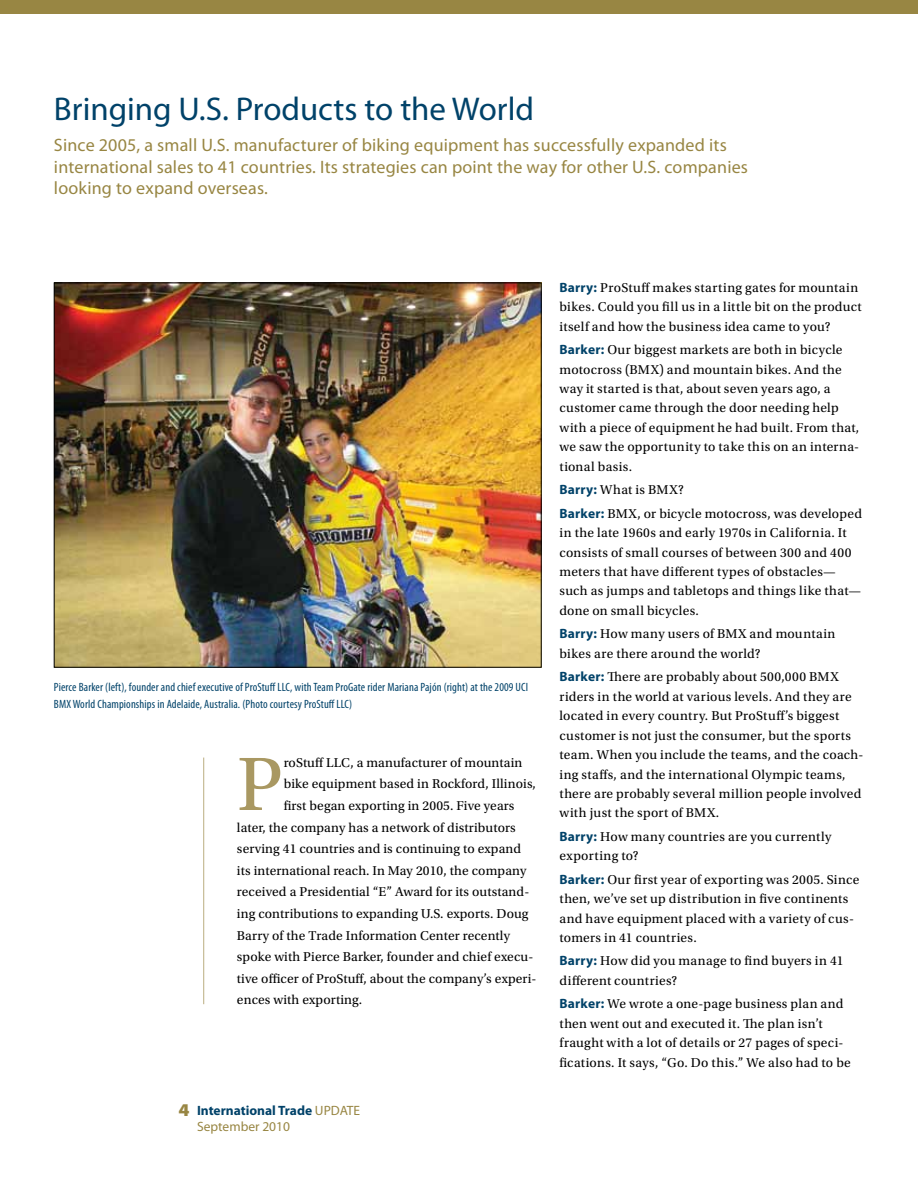
<style>
.page{position:relative;width:918px;height:1188px;background:#fff}
.page>*{position:absolute;margin:0;border:0;box-sizing:border-box;transform-origin:0 0}
.t1{font:79.65px "Utopia Std";color:#a99862}
.t2{font:33px "Myriad Pro";color:#004269}
.t3{font:18px/21.6px "Myriad Pro";letter-spacing:.01em;color:#988643}
.t4{font:900 semi-expanded 18px "Myriad Pro";color:#988643}
.t5{font:13.5px/19.5px "Utopia Std";letter-spacing:.015em;color:#000}
.t6{font:13.5px/16.2px "Myriad Pro";color:#988643}
.t7{font:condensed 12px/16.5px "Myriad Pro";letter-spacing:.01em;color:#004269}
.s1{font-weight:700;color:#004269}
.s2{font-family:"Myriad Pro";font-weight:700;color:#004269}
</style>
<div class="page">
<div style="left:0;top:0;width:918px;height:14px;background:#988643"></div>
<img style="left:56px;top:285px;width:483px;height:380px">
<hr style="left:203px;top:758px;width:1px;height:246px;background:#bbad81">
<h2 class="t2" style="left:54px;top:91px;width:482px">Bringing U.S. Products to the World</h2>
<h3 class="t3" style="left:54px;top:135px;width:696px">Since 2005, a small U.S. manufacturer of biking equipment has successfully expanded its international sales to 41 countries. Its strategies can point the way for other U.S. companies looking to expand overseas.</h3>
<p class="t7" style="left:54px;top:679px;width:476px">Pierce Barker (left), founder and chief executive of ProStuff LLC, with Team ProGate rider Mariana Pajón (right) at the 2009 UCI<br>BMX World Championships in Adelaide, Australia. (Photo courtesy ProStuff LLC)</p>
<h1 class="t1" style="left:237px;top:741px;width:47px">P</h1>
<p class="t5" style="left:284px;top:753px;width:240px">roStuff LLC, a manufacturer of mountain</p>
<p class="t5" style="left:284px;top:775px;width:254px">bike equipment based in Rockford, Illinois,</p>
<p class="t5" style="left:284px;top:796px;width:232px">first began exporting in 2005. Five years</p>
<p class="t5" style="left:237px;top:818px;width:280px">later, the company has a network of distributors</p>
<p class="t5" style="left:237px;top:839px;width:286px">serving 41 countries and is continuing to expand</p>
<p class="t5" style="left:237px;top:861px;width:291px">its international reach. In May 2010, the company</p>
<p class="t5" style="left:237px;top:883px;width:294px">received a Presidential “E” Award for its outstand-</p>
<p class="t5" style="left:237px;top:904px;width:293px">ing contributions to expanding U.S. exports. Doug</p>
<p class="t5" style="left:237px;top:926px;width:275px">Barry of the Trade Information Center recently</p>
<p class="t5" style="left:237px;top:947px;width:298px">spoke with Pierce Barker, founder and chief execu-</p>
<p class="t5" style="left:237px;top:969px;width:301px">tive officer of ProStuff, about the company’s experi-</p>
<p class="t5" style="left:237px;top:991px;width:127px">ences with exporting.</p>
<h3 class="t4" style="left:178px;top:1099px;width:13px">4</h3>
<p class="t6" style="left:197px;top:1103px;width:165px"><span class="s1">International Trade</span> UPDATE<br>September 2010</p>
<p class="t5" style="left:559px;top:278px;width:304px"><span class="s2">Barry:</span> ProStuff makes starting gates for mountain bikes. Could you fill us in a little bit on the product itself and how the business idea came to you?</p>
<p class="t5" style="left:559px;top:340px;width:301px"><span class="s2">Barker:</span> Our biggest markets are both in bicycle motocross (BMX) and mountain bikes. And the way it started is that, about seven years ago, a customer came through the door needing help with a piece of equipment he had built. From that, we saw the opportunity to take this on an interna&shy;tional basis.</p>
<p class="t5" style="left:559px;top:478px;width:304px;line-height:23.2px"><span class="s2">Barry:</span> What is BMX?<br><span class="s2">Barker:</span> BMX, or bicycle motocross, was developed</p>
<p class="t5" style="left:559px;top:523px;width:303px">in the late 1960s and early 1970s in California. It consists of small courses of between 300 and 400 meters that have different types of obstacles— such as jumps and tabletops and things like that— done on small bicycles.</p>
<p class="t5" style="left:559px;top:624px;width:278px"><span class="s2">Barry:</span> How many users of BMX and mountain bikes are there around the world?</p>
<p class="t5" style="left:559px;top:667px;width:305px"><span class="s2">Barker:</span> There are probably about 500,000 BMX riders in the world at various levels. And they are located in every country. But ProStuff’s biggest customer is not just the consumer, but the sports team. When you include the teams, and the coach&shy;ing staffs, and the international Olympic teams, there are probably several million people involved with just the sport of BMX.</p>
<p class="t5" style="left:559px;top:827px;width:274px"><span class="s2">Barry:</span> How many countries are you currently exporting to?</p>
<p class="t5" style="left:559px;top:870px;width:302px"><span class="s2">Barker:</span> Our first year of exporting was 2005. Since then, we’ve set up distribution in five continents and have equipment placed with a variety of cus&shy;tomers in 41 countries.</p>
<p class="t5" style="left:559px;top:951px;width:286px"><span class="s2">Barry:</span> How did you manage to find buyers in 41 different countries?</p>
<p class="t5" style="left:559px;top:994px;width:293px"><span class="s2">Barker:</span> We wrote a one-page business plan and then went out and executed it. The plan isn’t fraught with a lot of details or 27 pages of speci&shy;fications. It says, “Go. Do this.” We also had to be</p>
</div>
